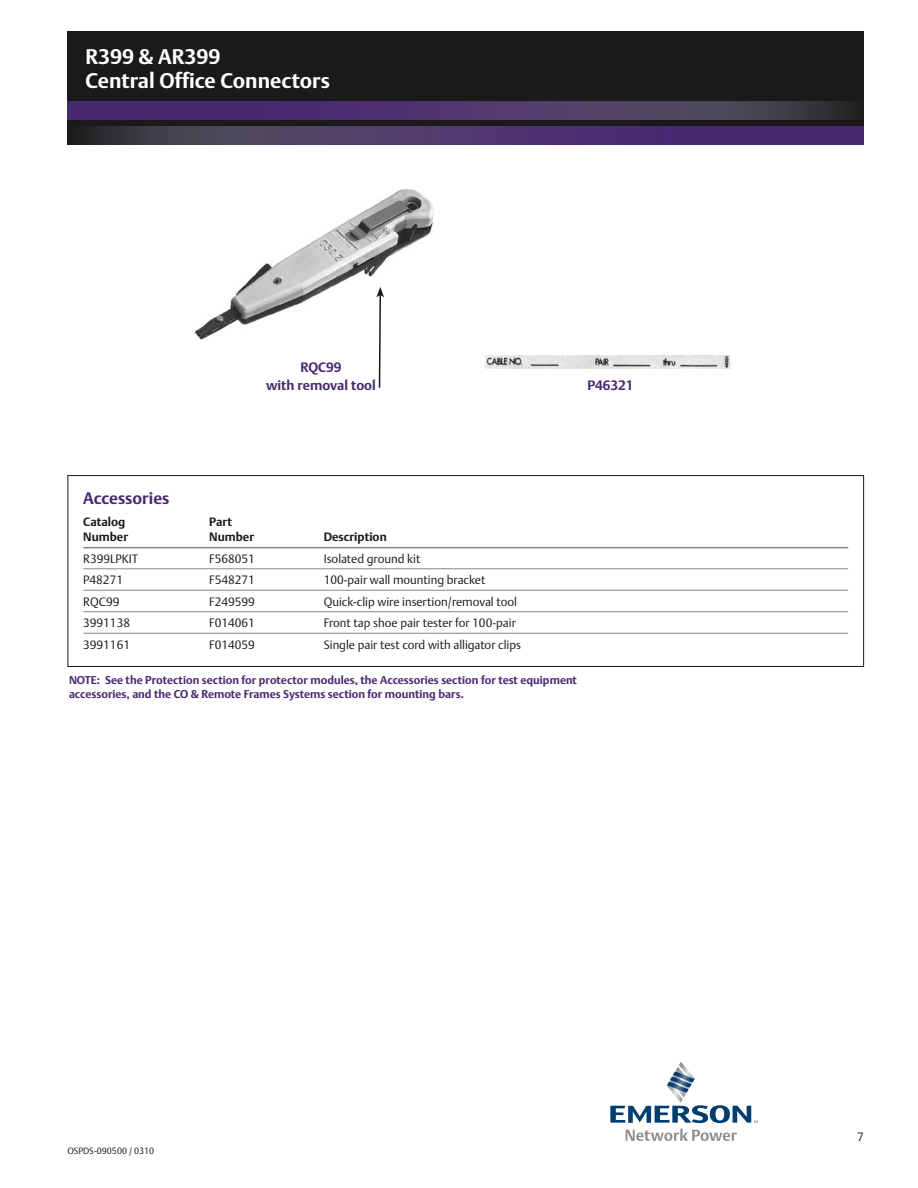
<style>
.page{position:relative;width:918px;height:1188px;background:#fff}
.page>*{position:absolute;margin:0;border:0;box-sizing:border-box;transform-origin:0 0}
.t1{font:700 21px/24px "DTL Argo T";color:#fff}
.t2{font:700 16.5px "DTL Argo T";letter-spacing:-.005em;color:#472972}
.t3{font:700 13.5px/18px "DTL Argo T";color:#472972;text-align:center}
.t4{font:12px "DTL Argo T Light";color:#1a1a1a}
.t5{font:700 12px "DTL Argo T";color:#1a1a1a}
.t6{font:700 11.25px/13.5px "DTL Argo T";color:#472972}
.t7{font:9px "DTL Argo T Light";color:#1a1a1a}
</style>
<div class="page">
<div style="left:68px;top:32px;width:796px;height:95px;background:#1a1a1a"></div>
<svg style="left:68px;top:126px;width:796px;height:19px;background:#483564"></svg>
<svg style="left:68px;top:101px;width:784px;height:19px;background:#493566"></svg>
<svg style="left:610px;top:1062px;width:148px;height:61px"></svg>
<svg style="left:626px;top:1129px;width:111px;height:12px"></svg>
<hr style="left:83px;top:547px;width:765px;height:1px;background:#858988">
<hr style="left:83px;top:568px;width:765px;height:1px;background:#858988">
<hr style="left:83px;top:590px;width:765px;height:1px;background:#858988">
<hr style="left:83px;top:611px;width:765px;height:1px;background:#858988">
<hr style="left:83px;top:633px;width:765px;height:1px;background:#858988">
<div style="left:68px;top:475px;width:796px;height:192px;border:1px solid #1a1a1a"></div>
<img style="left:486px;top:356px;width:244px;height:13px">
<img style="left:194px;top:189px;width:240px;height:151px">
<svg style="left:376px;top:287px;width:8px;height:101px"></svg>
<h1 class="t1" style="left:86px;top:45px;width:246px">R399 &amp; AR399<br>Central Office Connectors</h1>
<p class="t3" style="left:266px;top:358px;width:111px">RQC99<br>with removal tool</p>
<p class="t3" style="left:587px;top:376px;width:48px">P46321</p>
<h2 class="t2" style="left:83px;top:488px;width:88px">Accessories</h2>
<p class="t5" style="left:83px;top:515px;width:44px">Catalog</p>
<p class="t5" style="left:209px;top:515px;width:24px">Part</p>
<p class="t5" style="left:83px;top:530px;width:46px">Number</p>
<p class="t5" style="left:209px;top:530px;width:46px">Number</p>
<p class="t5" style="left:324px;top:530px;width:65px">Description</p>
<p class="t4" style="left:83px;top:552px;width:57px">R399LPKIT</p>
<p class="t4" style="left:209px;top:552px;width:47px">F568051</p>
<p class="t4" style="left:324px;top:552px;width:98px">Isolated ground kit</p>
<p class="t4" style="left:83px;top:573px;width:41px">P48271</p>
<p class="t4" style="left:209px;top:573px;width:47px">F548271</p>
<p class="t4" style="left:324px;top:573px;width:163px">100-pair wall mounting bracket</p>
<p class="t4" style="left:83px;top:594px;width:38px">RQC99</p>
<p class="t4" style="left:209px;top:594px;width:47px">F249599</p>
<p class="t4" style="left:324px;top:594px;width:195px">Quick-clip wire insertion/removal tool</p>
<p class="t4" style="left:83px;top:616px;width:48px">3991138</p>
<p class="t4" style="left:209px;top:616px;width:47px">F014061</p>
<p class="t4" style="left:324px;top:616px;width:194px">Front tap shoe pair tester for 100-pair</p>
<p class="t4" style="left:83px;top:637px;width:48px">3991161</p>
<p class="t4" style="left:209px;top:637px;width:47px">F014059</p>
<p class="t4" style="left:324px;top:637px;width:199px">Single pair test cord with alligator clips</p>
<p class="t6" style="left:69px;top:674px;width:510px">NOTE: See the Protection section for protector modules, the Accessories section for test equipment accessories, and the CO &amp; Remote Frames Systems section for mounting bars.</p>
<p class="t7" style="left:68px;top:1145px;width:88px">OSPDS-090500 / 0310</p>
<p class="t4" style="left:857px;top:1129px;width:8px">7</p>
</div>
